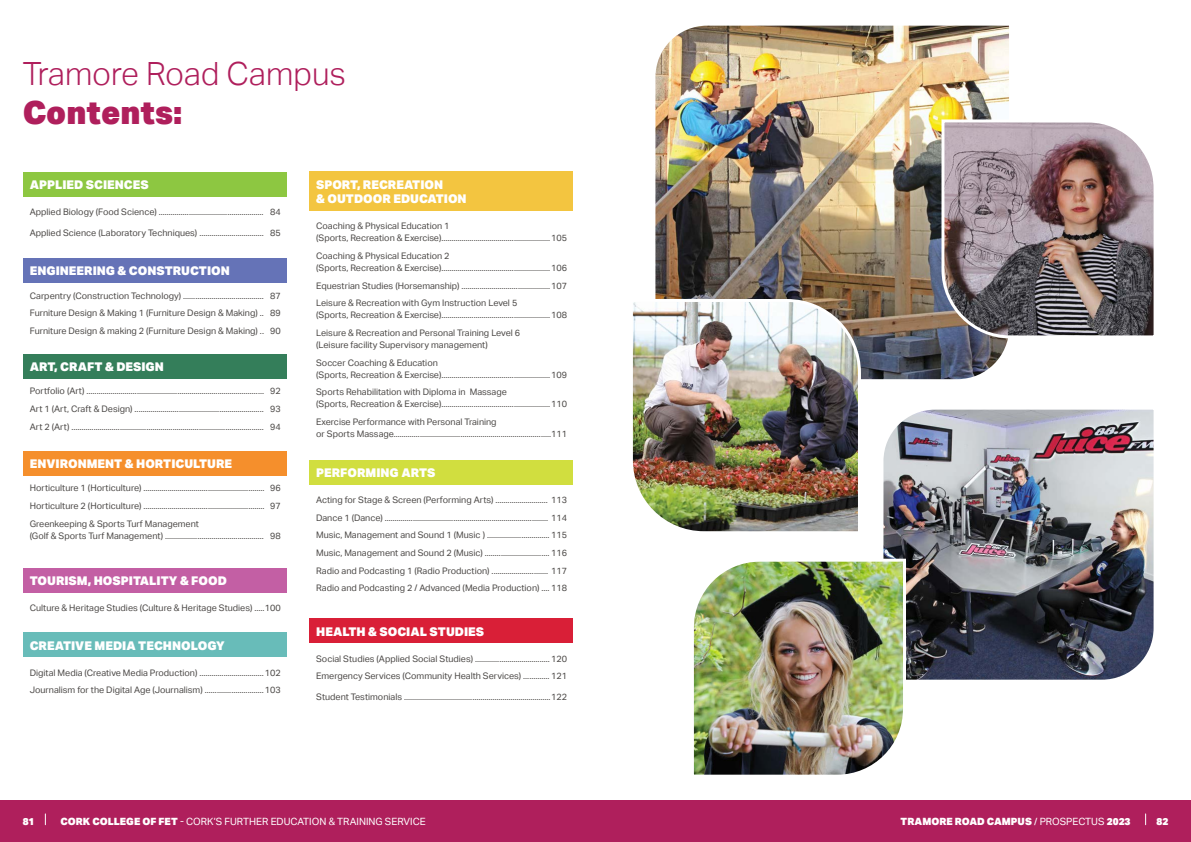
<style>
.page{position:relative;width:1191px;height:842px;background:#fff}
.page>*{position:absolute;margin:0;border:0;box-sizing:border-box;transform-origin:0 0}
.t1{font:300 32px "Aktiv Grotesk";color:#af1f5c}
.t2{font:900 32px "Aktiv Grotesk";color:#af1f5c}
.t3{font:900 12px/14.4px "Aktiv Grotesk";color:#fff}
.t4{font:10px "Aktiv Grotesk";color:#fff}
.t5{font:900 10px "Aktiv Grotesk";color:#fff}
.t6{font:9px/17.7px "Aktiv Grotesk";color:#4b4846}
.s1{font-weight:900}
.s2{font-weight:400}
</style>
<div class="page">
<div style="left:0;top:800px;width:1191px;height:42px;background:#af1f5c"></div>
<div style="left:23px;top:172px;width:263px;height:25px;background:#8dc741"></div>
<div style="left:23px;top:258px;width:263px;height:25px;background:#6573b7"></div>
<div style="left:23px;top:354px;width:263px;height:25px;background:#347e5a"></div>
<div style="left:23px;top:451px;width:263px;height:25px;background:#f58f2c"></div>
<div style="left:23px;top:568px;width:263px;height:25px;background:#c35fa4"></div>
<div style="left:23px;top:632px;width:263px;height:25px;background:#68bcb9"></div>
<div style="left:309px;top:172px;width:264px;height:39px;background:#f3c540"></div>
<div style="left:309px;top:460px;width:264px;height:24px;background:#d1de3f"></div>
<div style="left:309px;top:618px;width:264px;height:25px;background:#d91f37"></div>
<img style="left:655px;top:25px;width:354px;height:355px">
<img style="left:883px;top:409px;width:271px;height:271px">
<img style="left:693px;top:557px;width:214px;height:218px">
<img style="left:632px;top:297px;width:230px;height:235px">
<img style="left:940px;top:118px;width:214px;height:222px">
<h1 class="t1" style="left:23px;top:55px;width:325px">Tramore Road Campus</h1>
<h1 class="t2" style="left:23px;top:91px;width:161px">Contents:</h1>
<h2 class="t3" style="left:30px;top:177px;width:120px">APPLIED SCIENCES</h2>
<p class="t6" style="left:30px;top:203px;width:252px">Applied Biology (Food Science) .................................................... 84</p>
<p class="t6" style="left:30px;top:224px;width:252px">Applied Science (Laboratory Techniques) ................................ 85</p>
<h2 class="t3" style="left:30px;top:263px;width:201px">ENGINEERING &amp; CONSTRUCTION</h2>
<p class="t6" style="left:30px;top:287px;width:252px;text-align:justify">Carpentry (Construction Technology) ........................................ 87<br>Furniture Design &amp; Making 1 (Furniture Design &amp; Making) .. 89<br>Furniture Design &amp; making 2 (Furniture Design &amp; Making) .. 90</p>
<h2 class="t3" style="left:30px;top:359px;width:136px">ART, CRAFT &amp; DESIGN</h2>
<p class="t6" style="left:30px;top:382px;width:252px;text-align:justify">Portfolio (Art) ........................................................................................ 92<br>Art 1 (Art, Craft &amp; Design) ................................................................ 93<br>Art 2 (Art) ............................................................................................... 94</p>
<h2 class="t3" style="left:30px;top:456px;width:204px">ENVIRONMENT &amp; HORTICULTURE</h2>
<p class="t6" style="left:30px;top:479px;width:252px;text-align:justify">Horticulture 1 (Horticulture) ............................................................ 96<br>Horticulture 2 (Horticulture) ............................................................ 97<br>Greenkeeping &amp; Sports Turf Management</p>
<p class="t6" style="left:30px;top:527px;width:252px">(Golf &amp; Sports Turf Management) ................................................. 98</p>
<h2 class="t3" style="left:30px;top:573px;width:199px">TOURISM, HOSPITALITY &amp; FOOD</h2>
<p class="t6" style="left:30px;top:599px;width:252px">Culture &amp; Heritage Studies (Culture &amp; Heritage Studies) .....100</p>
<h2 class="t3" style="left:30px;top:638px;width:196px">CREATIVE MEDIA TECHNOLOGY</h2>
<p class="t6" style="left:30px;top:664px;width:252px">Digital Media (Creative Media Production) ................................102<br>Journalism for the Digital Age (Journalism) .............................103</p>
<h2 class="t3" style="left:316px;top:177px;width:152px">SPORT, RECREATION<br>&amp; OUTDOOR EDUCATION</h2>
<p class="t6" style="left:316px;top:220px;width:252px;line-height:12px">Coaching &amp; Physical Education 1<br>(Sports, Recreation &amp; Exercise)......................................................105</p>
<p class="t6" style="left:316px;top:250px;width:252px;line-height:12px">Coaching &amp; Physical Education 2<br>(Sports, Recreation &amp; Exercise)......................................................106</p>
<p class="t6" style="left:316px;top:277px;width:252px">Equestrian Studies (Horsemanship) ............................................107<br>Leisure &amp; Recreation with Gym Instruction Level 5</p>
<p class="t6" style="left:316px;top:306px;width:252px">(Sports, Recreation &amp; Exercise)......................................................108<br>Leisure &amp; Recreation and Personal Training Level 6</p>
<p class="t6" style="left:316px;top:336px;width:173px">(Leisure facility Supervisory management)<br>Soccer Coaching &amp; Education</p>
<p class="t6" style="left:316px;top:366px;width:252px">(Sports, Recreation &amp; Exercise)......................................................109<br>Sports Rehabilitation with Diploma in Massage</p>
<p class="t6" style="left:316px;top:395px;width:252px">(Sports, Recreation &amp; Exercise)......................................................110<br>Exercise Performance with Personal Training</p>
<p class="t6" style="left:316px;top:425px;width:252px">or Sports Massage..............................................................................111</p>
<h2 class="t3" style="left:316px;top:465px;width:121px">PERFORMING ARTS</h2>
<p class="t6" style="left:316px;top:491px;width:252px;text-align:justify">Acting for Stage &amp; Screen (Performing Arts) .......................... 113<br>Dance 1 (Dance) ................................................................................. 114<br>Music, Management and Sound 1 (Music ) ............................... 115<br>Music, Management and Sound 2 (Music) ................................ 116<br>Radio and Podcasting 1 (Radio Production) ............................ 117<br>Radio and Podcasting 2 / Advanced (Media Production) .... 118</p>
<h2 class="t3" style="left:316px;top:624px;width:169px">HEALTH &amp; SOCIAL STUDIES</h2>
<p class="t6" style="left:316px;top:650px;width:252px">Social Studies (Applied Social Studies) ..................................... 120<br>Emergency Services (Community Health Services) ............. 121</p>
<p class="t6" style="left:316px;top:688px;width:252px">Student Testimonials .........................................................................122</p>
<p class="t5" style="left:23px;top:815px;width:13px">81</p>
<p class="t4" style="left:60px;top:816px;width:367px"><span class="s1">CORK COLLEGE OF FET</span> - CORK’S FURTHER EDUCATION &amp; TRAINING SERVICE</p>
<p class="t5" style="left:900px;top:815px;width:231px">TRAMORE ROAD CAMPUS <span class="s2">/ PROSPECTUS</span> 2023</p>
<p class="t5" style="left:1156px;top:815px;width:13px">82</p>
</div>
